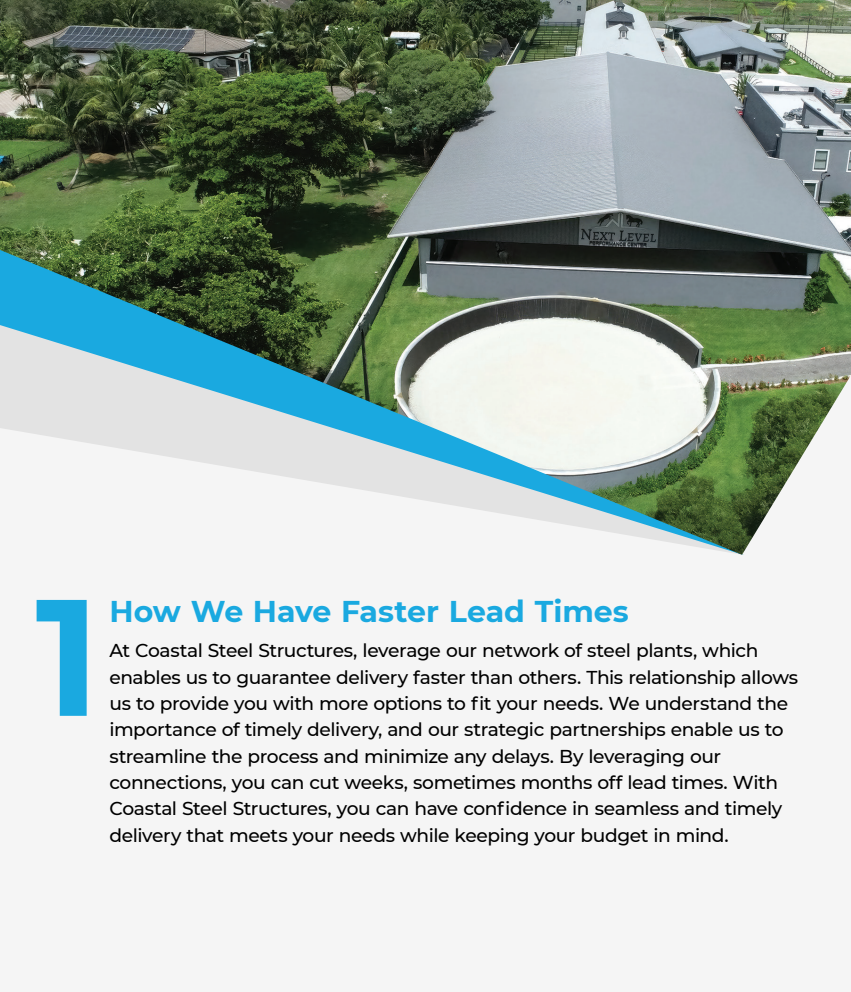
<style>
.page{position:relative;width:851px;height:992px;background:#fff}
.page>*{position:absolute;margin:0;border:0;box-sizing:border-box;transform-origin:0 0}
.t1{font:700 165.6px "Montserrat";color:#1aa9e0}
.t2{font:700 30px "Montserrat";letter-spacing:-.005em;color:#1aa9e0}
.t3{font:500 18.6px/26.4px "Montserrat";letter-spacing:-.025em;color:#000}
</style>
<div class="page">
<div style="left:0;top:0;width:850px;height:992px;background:#f5f5f5"></div>
<img style="left:0;top:0;width:850px;height:555px">
<h1 class="t1" style="left:35px;top:538px;width:66px">1</h1>
<h2 class="t2" style="left:109px;top:590px;width:521px">How We Have Faster Lead Times</h2>
<p class="t3" style="left:109px;top:637px;width:690px">At Coastal Steel Structures, leverage our network of steel plants, which enables us to guarantee delivery faster than others. This relationship allows us to provide you with more options to fit your needs. We understand the importance of timely delivery, and our strategic partnerships enable us to streamline the process and minimize any delays. By leveraging our connections, you can cut weeks, sometimes months off lead times. With Coastal Steel Structures, you can have confidence in seamless and timely delivery that meets your needs while keeping your budget in mind.</p>
</div>
